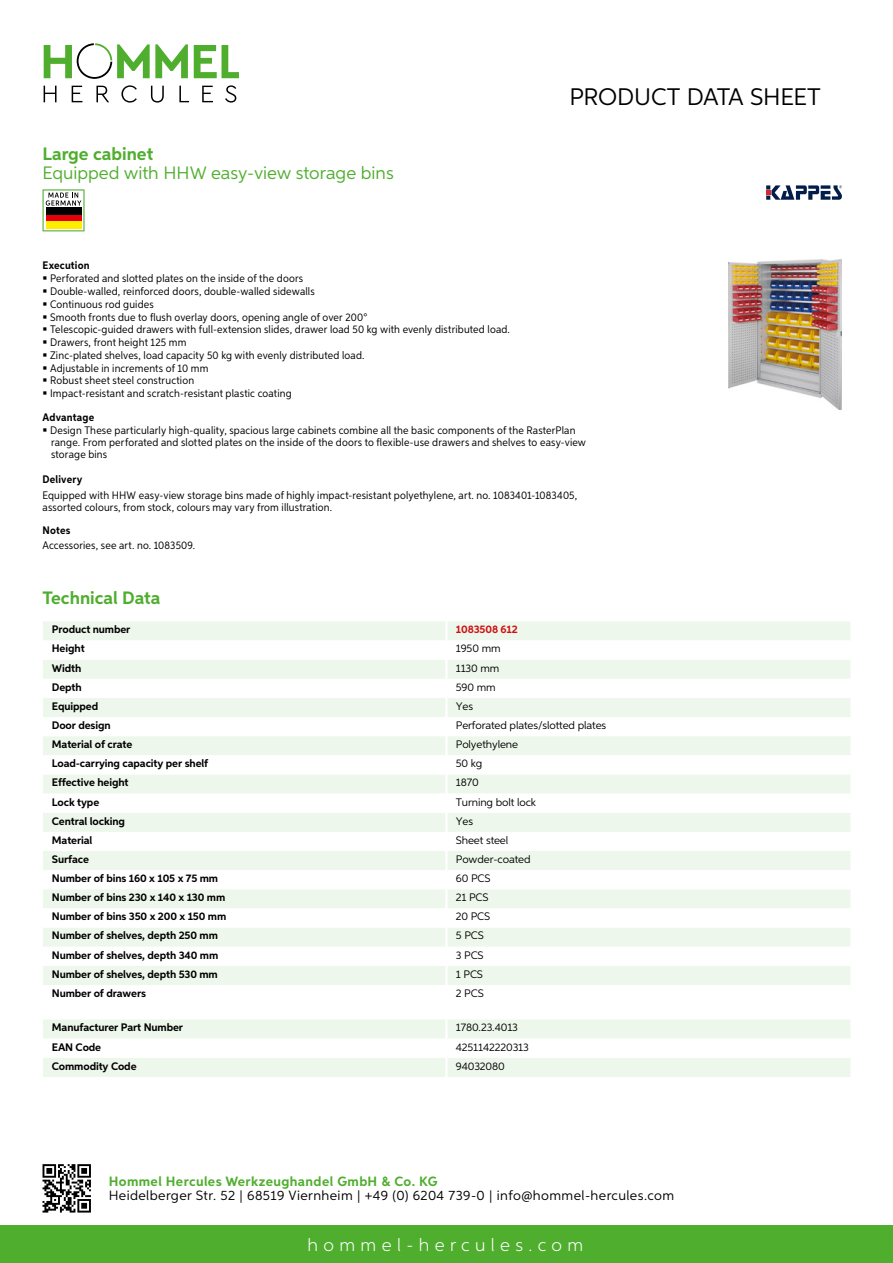
<style>
.page{position:relative;width:893px;height:1263px;background:#fff}
.page>*{position:absolute;margin:0;border:0;box-sizing:border-box;transform-origin:0 0}
.t1{font:24px "Aspira";letter-spacing:-.01em;color:#000}
.t2{font:18px "Aspira";color:#50ae2f}
.t3{font:700 18px "Aspira";color:#50ae2f}
.t4{font:300 18px "Aspira";letter-spacing:.3em;color:#fff}
.t5{font:13.5px "Aspira";letter-spacing:.03em;color:#000}
.t6{font:700 13.5px "Aspira";letter-spacing:.03em;color:#50ae2f}
.t7{font:10.95px/12.8px "Aspira Nar";letter-spacing:.015em;color:#000}
.t8{font:700 10.95px "Aspira";letter-spacing:-.01em;color:#000}
.t9{font:10.95px "Aspira";letter-spacing:-.01em;color:#000}
.t10{font:700 10.95px "Aspira Nar";letter-spacing:.015em;color:#000}
.t11{font:700 10.95px "Aspira";letter-spacing:-.01em;color:#cd1013}
</style>
<div class="page">
<div style="left:0;top:1226px;width:893px;height:37px;background:#50ae2f"></div>
<svg style="left:43px;top:1164px;width:48px;height:48px"></svg>
<svg style="left:194px;top:45px;width:45px;height:33px"></svg>
<svg style="left:44px;top:43px;width:144px;height:36px"></svg>
<svg style="left:44px;top:86px;width:13px;height:16px"></svg>
<svg style="left:72px;top:86px;width:10px;height:16px"></svg>
<svg style="left:96px;top:86px;width:13px;height:16px"></svg>
<svg style="left:121px;top:85px;width:16px;height:18px"></svg>
<svg style="left:151px;top:86px;width:13px;height:17px"></svg>
<svg style="left:179px;top:86px;width:10px;height:16px"></svg>
<svg style="left:202px;top:86px;width:11px;height:16px"></svg>
<svg style="left:225px;top:85px;width:11px;height:18px"></svg>
<div style="left:43px;top:621px;width:807px;height:19px;background:#eef7eb"></div>
<svg style="left:43px;top:660px;width:807px;height:325px;fill:#eef7eb"></svg>
<hr style="left:445px;top:621px;width:3px;height:19px;background:#fff">
<hr style="left:445px;top:660px;width:3px;height:19px;background:#fff">
<hr style="left:445px;top:679px;width:3px;height:19px;background:#fff">
<hr style="left:445px;top:698px;width:3px;height:19px;background:#fff">
<hr style="left:445px;top:717px;width:3px;height:19px;background:#fff">
<hr style="left:445px;top:736px;width:3px;height:19px;background:#fff">
<hr style="left:445px;top:755px;width:3px;height:19px;background:#fff">
<hr style="left:445px;top:774px;width:3px;height:20px;background:#fff">
<hr style="left:445px;top:794px;width:3px;height:19px;background:#fff">
<hr style="left:445px;top:813px;width:3px;height:19px;background:#fff">
<hr style="left:445px;top:832px;width:3px;height:19px;background:#fff">
<hr style="left:445px;top:851px;width:3px;height:19px;background:#fff">
<hr style="left:445px;top:870px;width:3px;height:19px;background:#fff">
<hr style="left:445px;top:889px;width:3px;height:19px;background:#fff">
<hr style="left:445px;top:908px;width:3px;height:19px;background:#fff">
<hr style="left:445px;top:927px;width:3px;height:20px;background:#fff">
<hr style="left:445px;top:947px;width:3px;height:19px;background:#fff">
<hr style="left:445px;top:966px;width:3px;height:19px;background:#fff">
<svg style="left:43px;top:1020px;width:807px;height:57px"></svg>
<hr style="left:445px;top:1058px;width:3px;height:19px;background:#fff">
<svg style="left:43px;top:189px;width:42px;height:42px"></svg>
<div style="left:46px;top:214px;width:35px;height:7px;background:#e3000b"></div>
<div style="left:46px;top:208px;width:35px;height:7px;background:#000"></div>
<div style="left:46px;top:221px;width:35px;height:7px;background:#ffed00"></div>
<img style="left:728px;top:259px;width:114px;height:150px">
<svg style="left:766px;top:185px;width:76px;height:15px"></svg>
<h2 class="t3" style="left:43px;top:142px;width:112px">Large cabinet</h2>
<h2 class="t2" style="left:43px;top:162px;width:353px">Equipped with HHW easy-view storage bins</h2>
<h1 class="t1" style="left:569px;top:82px;width:253px">Product data sh eet</h1>
<p class="t10" style="left:43px;top:259px;width:49px">Execution</p>
<p class="t7" style="left:50px;top:272px;width:461px">Perforated and slotted plates on the inside of the doors<br>Double-walled, reinforced doors, double-walled sidewalls<br>Continuous rod guides<br>Smooth fronts due to flush overlay doors, opening angle of over 200°<br>Telescopic-guided drawers with full-extension slides, drawer load 50 kg with evenly distributed load.<br>Drawers, front height 125 mm<br>Zinc-plated shelves, load capacity 50 kg with evenly distributed load.<br>Adjustable in increments of 10 mm<br>Robust sheet steel construction<br>Impact-resistant and scratch-resistant plastic coating</p>
<p class="t10" style="left:43px;top:411px;width:53px">Advantage</p>
<p class="t7" style="left:50px;top:424px;width:537px;line-height:12px">Design These particularly high-quality, spacious large cabinets combine all the basic components of the RasterPlan range. From perforated and slotted plates on the inside of the doors to flexible-use drawers and shelves to easy-view storage bins</p>
<p class="t10" style="left:43px;top:473px;width:41px">Delivery</p>
<p class="t7" style="left:43px;top:489px;width:536px;line-height:12px">Equipped with HHW easy-view storage bins made of highly impact-resistant polyethylene, art. no. 1083401-1083405, assorted colours, from stock, colours may vary from illustration.</p>
<p class="t10" style="left:43px;top:523px;width:29px">Notes</p>
<p class="t7" style="left:43px;top:538px;width:154px">Accessories, see art. no. 1083509.</p>
<h2 class="t3" style="left:43px;top:587px;width:120px">Technical Data</h2>
<p class="t8" style="left:52px;top:623px;width:80px">Product number</p>
<p class="t11" style="left:456px;top:623px;width:63px">1083508 612</p>
<p class="t8" style="left:52px;top:642px;width:34px">Height</p>
<p class="t9" style="left:456px;top:642px;width:46px">1950 mm</p>
<p class="t8" style="left:52px;top:661px;width:31px">Width</p>
<p class="t9" style="left:456px;top:661px;width:45px">1130 mm</p>
<p class="t8" style="left:52px;top:680px;width:31px">Depth</p>
<p class="t9" style="left:456px;top:680px;width:41px">590 mm</p>
<p class="t8" style="left:52px;top:699px;width:48px">Equipped</p>
<p class="t9" style="left:456px;top:699px;width:19px">Yes</p>
<p class="t8" style="left:52px;top:718px;width:60px">Door design</p>
<p class="t9" style="left:456px;top:718px;width:152px">Perforated plates/slotted plates</p>
<p class="t8" style="left:52px;top:738px;width:82px">Material of crate</p>
<p class="t9" style="left:456px;top:738px;width:64px">Polyethylene</p>
<p class="t8" style="left:52px;top:757px;width:158px">Load-carrying capacity per shelf</p>
<p class="t9" style="left:456px;top:757px;width:28px">50 kg</p>
<p class="t8" style="left:52px;top:776px;width:78px">Effective height</p>
<p class="t9" style="left:456px;top:776px;width:24px">1870</p>
<p class="t8" style="left:52px;top:795px;width:49px">Lock type</p>
<p class="t9" style="left:456px;top:795px;width:82px">Turning bolt lock</p>
<p class="t8" style="left:52px;top:814px;width:75px">Central locking</p>
<p class="t9" style="left:456px;top:814px;width:19px">Yes</p>
<p class="t8" style="left:52px;top:833px;width:42px">Material</p>
<p class="t9" style="left:456px;top:833px;width:54px">Sheet steel</p>
<p class="t8" style="left:52px;top:852px;width:39px">Surface</p>
<p class="t9" style="left:456px;top:852px;width:76px">Powder-coated</p>
<p class="t8" style="left:52px;top:871px;width:168px">Number of bins 160 x 105 x 75 mm</p>
<p class="t9" style="left:456px;top:872px;width:36px">60 PCS</p>
<p class="t8" style="left:52px;top:891px;width:175px">Number of bins 230 x 140 x 130 mm</p>
<p class="t9" style="left:456px;top:891px;width:34px">21 PCS</p>
<p class="t8" style="left:52px;top:910px;width:176px">Number of bins 350 x 200 x 150 mm</p>
<p class="t9" style="left:456px;top:910px;width:36px">20 PCS</p>
<p class="t8" style="left:52px;top:929px;width:168px">Number of shelves, depth 250 mm</p>
<p class="t9" style="left:456px;top:929px;width:29px">5 PCS</p>
<p class="t8" style="left:52px;top:948px;width:168px">Number of shelves, depth 340 mm</p>
<p class="t9" style="left:456px;top:948px;width:29px">3 PCS</p>
<p class="t8" style="left:52px;top:967px;width:168px">Number of shelves, depth 530 mm</p>
<p class="t9" style="left:456px;top:967px;width:29px">1 PCS</p>
<p class="t8" style="left:52px;top:986px;width:96px">Number of drawers</p>
<p class="t9" style="left:456px;top:986px;width:29px">2 PCS</p>
<p class="t8" style="left:52px;top:1021px;width:133px">Manufacturer Part Number</p>
<p class="t9" style="left:456px;top:1021px;width:64px">1780.23.4013</p>
<p class="t8" style="left:52px;top:1040px;width:51px">EAN Code</p>
<p class="t9" style="left:456px;top:1040px;width:75px">4251142220313</p>
<p class="t8" style="left:52px;top:1059px;width:86px">Commodity Code</p>
<p class="t9" style="left:456px;top:1059px;width:51px">94032080</p>
<p class="t6" style="left:109px;top:1172px;width:330px">Hommel Hercules Werkzeughandel GmbH &amp; Co. KG</p>
<p class="t5" style="left:109px;top:1187px;width:567px">Heidelberger Str. 52 | 68519 Viernheim | +49 (0) 6204 739-0 | info@hommel-hercules.com</p>
<h2 class="t4" style="left:307px;top:1234px;width:277px">hommel-hercules.com</h2>
</div>
